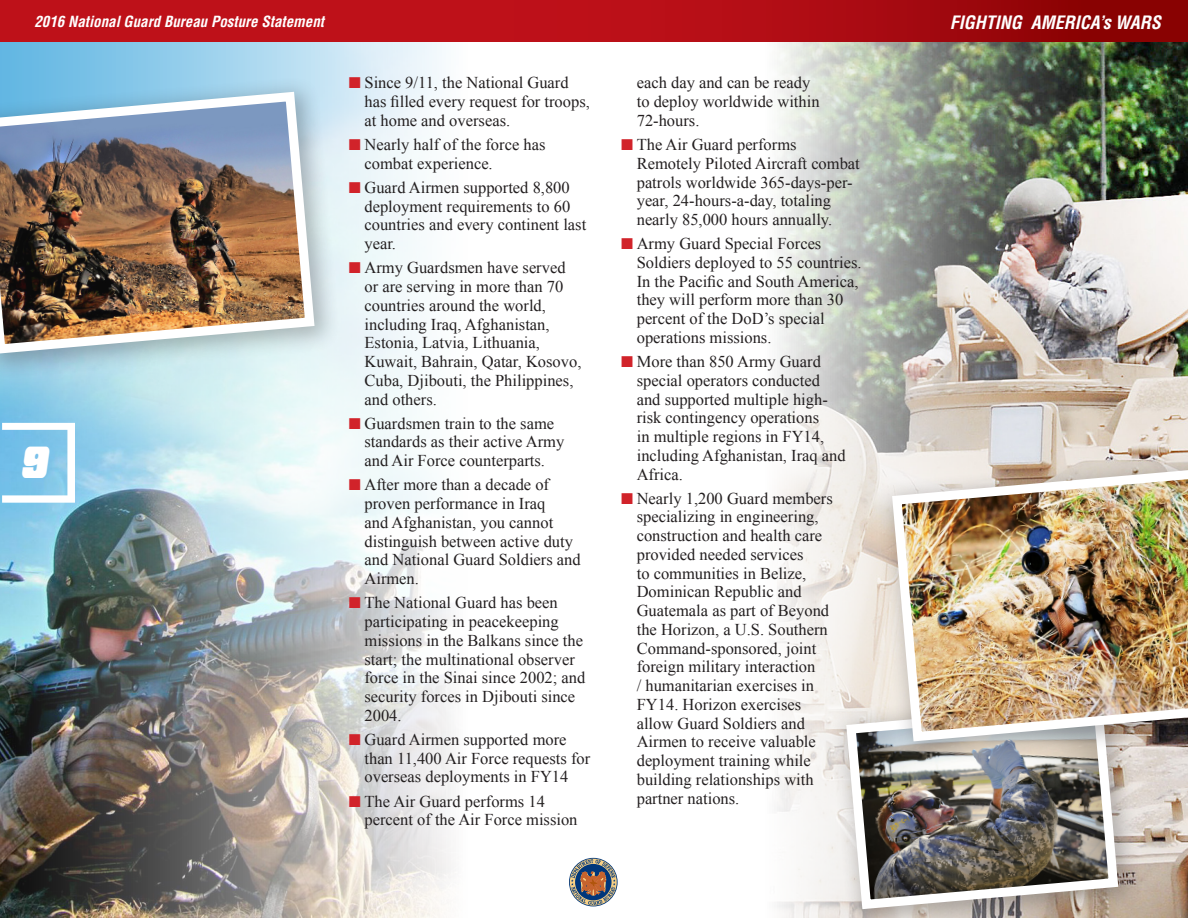
<style>
.page{position:relative;width:1188px;height:918px;background:#fff}
.page>*{position:absolute;margin:0;border:0;box-sizing:border-box;transform-origin:0 0}
.t1{font:italic 39.3px "Super Retro M54";color:#fff;scale:.71 1}
.t2{font:italic 700 condensed 18px "Helvetica";color:#fff}
._8__Bullets_of_body{font:16.5px/18.8px "Times New Roman";color:#231f20}
.t3{font:italic 700 condensed 15px "Helvetica";color:#fff}
</style>
<div class="page">
<img style="left:0;top:42px;width:570px;height:876px">
<img style="left:777px;top:42px;width:411px;height:876px">
<svg style="left:570px;top:859px;width:46px;height:46px;background:#8a8381"></svg>
<svg style="left:0;top:0;width:1188px;height:42px;background:#b00d13"></svg>
<svg style="left:2px;top:423px;width:73px;height:80px"></svg>
<div style="left:830px;top:686px;width:314px;height:232px;background:#231f20;opacity:.29"></div>
<img style="left:841px;top:698px;width:282px;height:216px">
<div style="left:876px;top:450px;width:312px;height:317px;background:#231f20;opacity:.29"></div>
<img style="left:887px;top:461px;width:301px;height:285px">
<div style="left:0;top:76px;width:341px;height:304px;background:#231f20;opacity:.29"></div>
<img style="left:0;top:87px;width:319px;height:272px">
<svg style="left:350px;top:77px;width:10px;height:11px"></svg>
<svg style="left:350px;top:139px;width:10px;height:11px"></svg>
<svg style="left:350px;top:182px;width:10px;height:11px"></svg>
<svg style="left:350px;top:262px;width:10px;height:11px"></svg>
<svg style="left:350px;top:418px;width:10px;height:11px"></svg>
<svg style="left:350px;top:479px;width:10px;height:11px"></svg>
<svg style="left:350px;top:597px;width:10px;height:11px"></svg>
<svg style="left:350px;top:734px;width:10px;height:11px"></svg>
<svg style="left:350px;top:796px;width:10px;height:11px"></svg>
<p class="t3" style="left:34px;top:12px;width:291px">2016 National Guard Bureau Posture Statement</p>
<p class="t2" style="left:950px;top:11px;width:213px">FIGHTING AMERICA’s WARS</p>
<h1 class="t1" style="left:21px;top:447px;width:38px">9</h1>
<p class="_8__Bullets_of_body" style="left:364px;top:73px;width:227px">Since 9/11, the National Guard has filled every request for troops, at home and overseas.</p>
<p class="_8__Bullets_of_body" style="left:364px;top:135px;width:182px">Nearly half of the force has combat experience.</p>
<p class="_8__Bullets_of_body" style="left:364px;top:178px;width:223px">Guard Airmen supported 8,800 deployment requirements to 60 countries and every continent last year.</p>
<p class="_8__Bullets_of_body" style="left:364px;top:258px;width:218px">Army Guardsmen have served or are serving in more than 70 countries around the world, including Iraq, Afghanistan,<br>Estonia, Latvia, Lithuania,<br>Kuwait, Bahrain, Qatar, Kosovo,<br>Cuba, Djibouti, the Philippines, and others.</p>
<p class="_8__Bullets_of_body" style="left:364px;top:414px;width:201px">Guardsmen train to the same standards as their active Army and Air Force counterparts.</p>
<p class="_8__Bullets_of_body" style="left:364px;top:475px;width:218px">After more than a decade of proven performance in Iraq<br>and Afghanistan, you cannot distinguish between active duty and National Guard Soldiers and<br>Airmen.</p>
<p class="_8__Bullets_of_body" style="left:364px;top:593px;width:222px">The National Guard has been participating in peacekeeping missions in the Balkans since the start; the multinational observer force in the Sinai since 2002; and security forces in Djibouti since<br>2004.</p>
<p class="_8__Bullets_of_body" style="left:364px;top:730px;width:227px">Guard Airmen supported more than 11,400 Air Force requests for overseas deployments in FY14</p>
<p class="_8__Bullets_of_body" style="left:364px;top:791px;width:215px">The Air Guard performs 14 percent of the Air Force mission</p>
<p class="_8__Bullets_of_body" style="left:637px;top:73px;width:184px">each day and can be ready to deploy worldwide within<br>72-hours.</p>
<p class="_8__Bullets_of_body" style="left:637px;top:135px;width:225px">The Air Guard performs<br>Remotely Piloted Aircraft combat patrols worldwide 365-days-per&shy;year, 24-hours-a-day, totaling nearly 85,000 hours annually.</p>
<p class="_8__Bullets_of_body" style="left:637px;top:234px;width:227px">Army Guard Special Forces<br>Soldiers deployed to 55 countries.<br>In the Pacific and South America, they will perform more than 30 percent of the DoD’s special operations missions.</p>
<p class="_8__Bullets_of_body" style="left:637px;top:352px;width:210px">More than 850 Army Guard special operators conducted and supported multiple high&shy;risk contingency operations<br>in multiple regions in FY14, including Afghanistan, Iraq and<br>Africa.</p>
<p class="_8__Bullets_of_body" style="left:637px;top:489px;width:198px">Nearly 1,200 Guard members specializing in engineering, construction and health care provided needed services<br>to communities in Belize,<br>Dominican Republic and<br>Guatemala as part of Beyond the Horizon, a U.S. Southern<br>Command-sponsored, joint foreign military interaction<br>/ humanitarian exercises in<br>FY14. Horizon exercises allow Guard Soldiers and<br>Airmen to receive valuable deployment training while building relationships with partner nations.</p>
</div>
